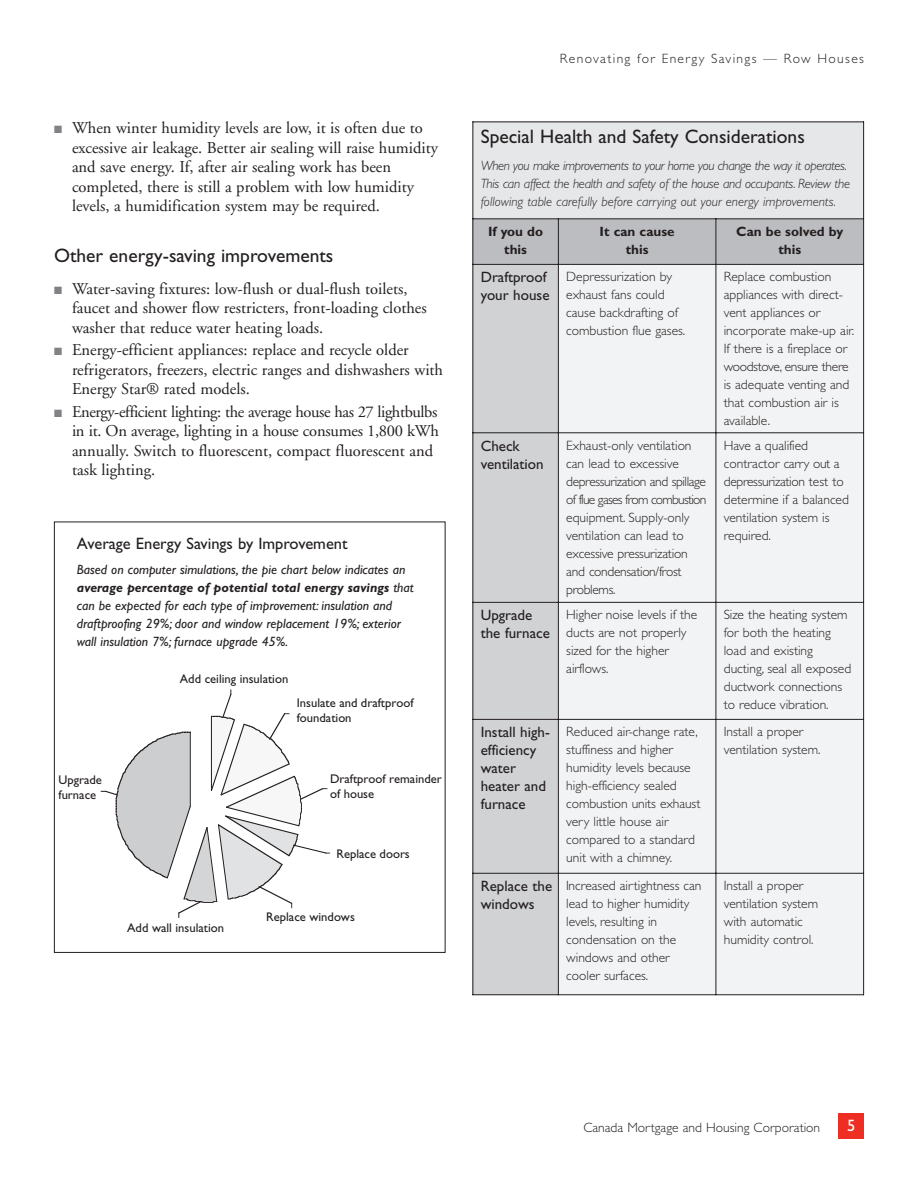
<style>
.page{position:relative;width:918px;height:1188px;background:#fff}
.page>*{position:absolute;margin:0;border:0;box-sizing:border-box;transform-origin:0 0}
.t1{font:19.5px "Gill Sans Std";color:#231f20}
.t2{font:16.5px/19.5px "Adobe Garamond";color:#231f20}
.t3{font:16.5px "Gill Sans Std";color:#231f20}
.t4{font:16.5px "Gill Sans Std";color:#fff}
.t5{font:15px/18px "Gill Sans Std";color:#231f20}
.t6{font:300 13.5px/18px "Gill Sans Std";color:#231f20}
.t7{font:italic 13.5px/18px "Gill Sans Std";color:#231f20}
.t8{font:italic 300 13.5px/18px "Gill Sans Std";letter-spacing:-.02em;color:#231f20}
.t9{font:700 13.5px/18px "Gill Sans Std";color:#231f20;text-align:center}
.t10{font:300 13.5px "Gill Sans Std";letter-spacing:.1em;color:#231f20}
.t11{font:12.6px/15.1px "Gill Sans";color:#231f20}
.s1{color:#808285}
.s2{font-weight:700}
</style>
<div class="page">
<div style="left:838px;top:1113px;width:26px;height:25px;background:#ee2e22"></div>
<svg style="left:101px;top:689px;width:229px;height:229px"></svg>
<div style="left:472px;top:122px;width:392px;height:97px;background:#e6e7e9"></div>
<div style="left:472px;top:219px;width:86px;height:45px;background:#bcbdc0"></div>
<div style="left:558px;top:219px;width:158px;height:45px;background:#bcbdc0"></div>
<div style="left:716px;top:219px;width:148px;height:45px;background:#bcbdc0"></div>
<div style="left:472px;top:264px;width:86px;height:169px;background:#d1d2d4"></div>
<div style="left:558px;top:264px;width:158px;height:169px;background:#f2f3f4"></div>
<div style="left:716px;top:264px;width:148px;height:169px;background:#f2f3f4"></div>
<div style="left:472px;top:433px;width:86px;height:169px;background:#d1d2d4"></div>
<div style="left:558px;top:433px;width:158px;height:169px;background:#f2f3f4"></div>
<div style="left:716px;top:433px;width:148px;height:169px;background:#f2f3f4"></div>
<div style="left:472px;top:602px;width:86px;height:117px;background:#d1d2d4"></div>
<div style="left:558px;top:602px;width:158px;height:117px;background:#f2f3f4"></div>
<div style="left:716px;top:602px;width:148px;height:117px;background:#f2f3f4"></div>
<div style="left:472px;top:719px;width:86px;height:154px;background:#d1d2d4"></div>
<div style="left:558px;top:719px;width:158px;height:154px;background:#f2f3f4"></div>
<div style="left:716px;top:719px;width:148px;height:154px;background:#f2f3f4"></div>
<div style="left:472px;top:873px;width:86px;height:122px;background:#d1d2d4"></div>
<div style="left:558px;top:873px;width:158px;height:122px;background:#f2f3f4"></div>
<div style="left:716px;top:873px;width:148px;height:122px;background:#f2f3f4"></div>
<hr style="left:472px;top:122px;width:1px;height:873px;background:#231f20">
<hr style="left:558px;top:218px;width:1px;height:777px;background:#231f20">
<hr style="left:716px;top:218px;width:1px;height:777px;background:#231f20">
<hr style="left:863px;top:122px;width:1px;height:873px;background:#231f20">
<hr style="left:472px;top:122px;width:392px;height:1px;background:#231f20">
<hr style="left:472px;top:218px;width:392px;height:1px;background:#231f20">
<hr style="left:472px;top:264px;width:392px;height:1px;background:#231f20">
<hr style="left:472px;top:432px;width:392px;height:1px;background:#231f20">
<hr style="left:472px;top:602px;width:392px;height:1px;background:#231f20">
<hr style="left:472px;top:719px;width:392px;height:1px;background:#231f20">
<hr style="left:472px;top:873px;width:392px;height:1px;background:#231f20">
<hr style="left:472px;top:994px;width:392px;height:1px;background:#231f20">
<p class="t2" style="left:72px;top:120px;width:368px;text-indent:-18px"><span class="s1">■</span> When winter humidity levels are low, it is often due to excessive air leakage. Better air sealing will raise humidity and save energy. If, after air sealing work has been completed, there is still a problem with low humidity levels, a humidification system may be required.</p>
<h1 class="t1" style="left:54px;top:249px;width:281px">Other energy-saving improvements</h1>
<p class="t2" style="left:72px;top:280px;width:356px;text-indent:-18px"><span class="s1">■</span> Water-saving fixtures: low-flush or dual-flush toilets, faucet and shower flow restricters, front-loading clothes washer that reduce water heating loads.</p>
<p class="t2" style="left:72px;top:342px;width:373px;text-indent:-18px"><span class="s1">■</span> Energy-efficient appliances: replace and recycle older refrigerators, freezers, electric ranges and dishwashers with<br>Energy Star® rated models.</p>
<p class="t2" style="left:72px;top:403px;width:369px;text-indent:-18px"><span class="s1">■</span> Energy-efficient lighting: the average house has 27 lightbulbs in it. On average, lighting in a house consumes 1,800 kWh annually. Switch to fluorescent, compact fluorescent and task lighting.</p>
<p class="t3" style="left:77px;top:537px;width:272px">Average Energy Savings by Improvement</p>
<p class="t7" style="left:77px;top:562px;width:338px">Based on computer simulations, the pie chart below indicates an <span class="s2">average percentage of potential total energy savings</span> that can be expected for each type of improvement: insulation and draftproofing 29%; door and window replacement 19%; exterior wall insulation 7%; furnace upgrade 45%.</p>
<p class="t11" style="left:59px;top:773px;width:45px">Upgrade furnace</p>
<p class="t11" style="left:180px;top:672px;width:110px">Add ceiling insulation</p>
<p class="t11" style="left:297px;top:697px;width:118px">Insulate and draftproof foundation</p>
<p class="t11" style="left:330px;top:773px;width:113px">Draftproof remainder of house</p>
<p class="t11" style="left:336px;top:848px;width:75px">Replace doors</p>
<p class="t11" style="left:127px;top:922px;width:98px">Add wall insulation</p>
<p class="t11" style="left:266px;top:911px;width:90px">Replace windows</p>
<p class="t10" style="left:560px;top:54px;width:306px">Renovating for Energy Savings — Row Houses</p>
<h1 class="t1" style="left:481px;top:130px;width:326px">Special Health and Safety Considerations</h1>
<p class="t8" style="left:481px;top:158px;width:371px">When you make improvements to your home you change the way it operates.<br>This can affect the health and safety of the house and occupants. Review the following table carefully before carrying out your energy improvements.</p>
<p class="t9" style="left:488px;top:224px;width:57px">If you do this</p>
<p class="t9" style="left:600px;top:224px;width:77px">It can cause this</p>
<p class="t9" style="left:736px;top:224px;width:108px">Can be solved by this</p>
<p class="t5" style="left:481px;top:270px;width:70px">Draftproof your house</p>
<p class="t6" style="left:566px;top:269px;width:121px">Depressurization by exhaust fans could cause backdrafting of combustion flue gases.</p>
<p class="t6" style="left:724px;top:269px;width:132px">Replace combustion appliances with direct&shy;vent appliances or incorporate make-up air.<br>If there is a fireplace or woodstove, ensure there is adequate venting and that combustion air is available.</p>
<p class="t5" style="left:481px;top:439px;width:64px">Check ventilation</p>
<p class="t6" style="left:566px;top:438px;width:142px">Exhaust-only ventilation can lead to excessive depressurization and spillage of flue gases from combustion equipment. Supply-only ventilation can lead to excessive pressurization and condensation/frost problems.</p>
<p class="t6" style="left:724px;top:438px;width:127px">Have a qualified contractor carry out a depressurization test to determine if a balanced ventilation system is required.</p>
<p class="t5" style="left:481px;top:608px;width:71px">Upgrade the furnace</p>
<p class="t6" style="left:566px;top:607px;width:133px">Higher noise levels if the ducts are not properly sized for the higher airflows.</p>
<p class="t6" style="left:724px;top:607px;width:129px">Size the heating system for both the heating load and existing ducting, seal all exposed ductwork connections to reduce vibration.</p>
<p class="t5" style="left:481px;top:725px;width:71px">Install high&shy;efficiency water heater and furnace</p>
<p class="t6" style="left:566px;top:724px;width:136px">Reduced air-change rate, stuffiness and higher humidity levels because high-efficiency sealed combustion units exhaust very little house air compared to a standard unit with a chimney.</p>
<p class="t6" style="left:724px;top:724px;width:98px">Install a proper ventilation system.</p>
<p class="t5" style="left:481px;top:879px;width:73px">Replace the windows</p>
<p class="t6" style="left:566px;top:878px;width:137px">Increased airtightness can lead to higher humidity levels, resulting in condensation on the windows and other cooler surfaces.</p>
<p class="t6" style="left:724px;top:878px;width:96px">Install a proper ventilation system with automatic humidity control.</p>
<p class="t6" style="left:583px;top:1120px;width:238px">Canada Mortgage and Housing Corporation</p>
<p class="t4" style="left:847px;top:1120px;width:10px">5</p>
</div>
